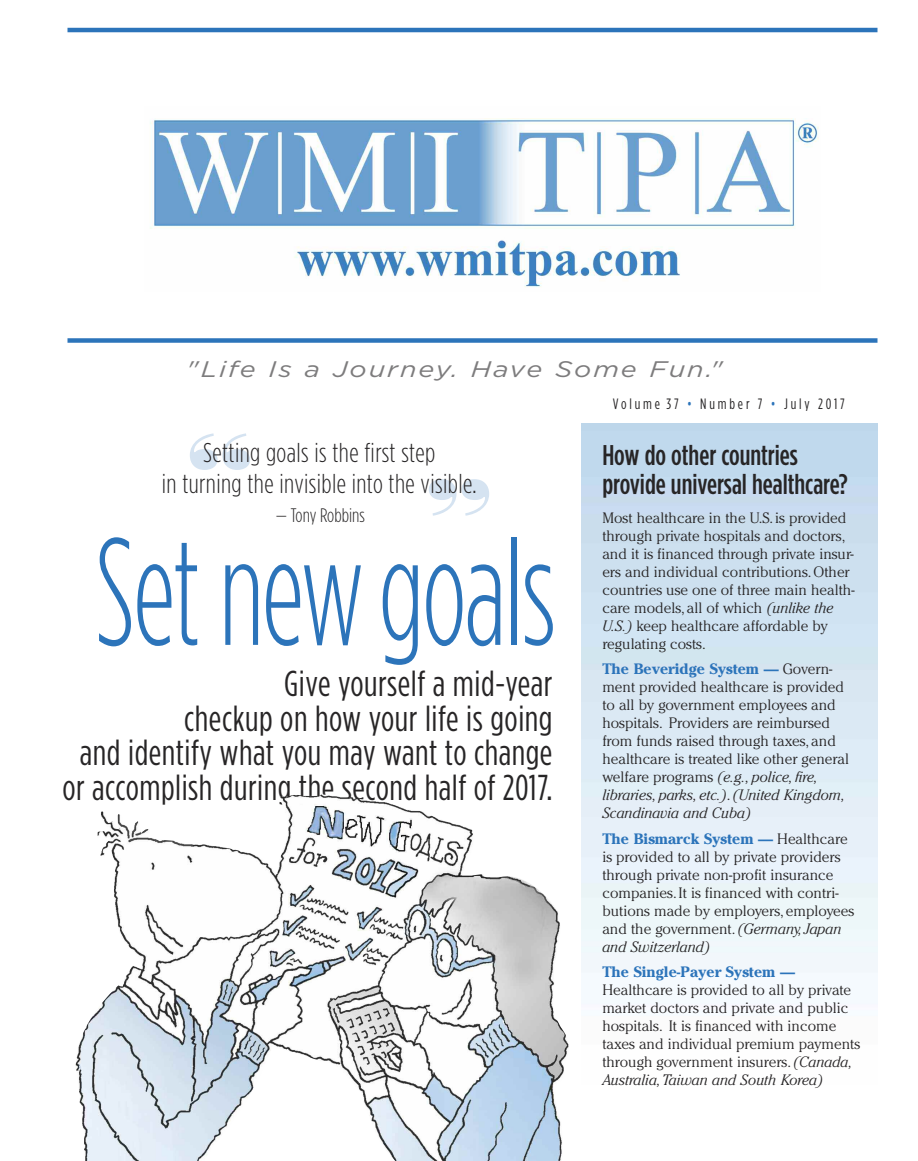
<style>
.page{position:relative;width:918px;height:1161px;background:#fff}
.page>*{position:absolute;margin:0;border:0;box-sizing:border-box;transform-origin:0 0}
.t1{font:300 151.5px "Gotham Condensed";letter-spacing:-.015em;color:#2c74ba;scale:.8 1}
.t2{font:90px "Bodoni Poster";color:#d5e3f1}
.t3{font:36px/34.5px "Gotham Condensed";letter-spacing:.015em;color:#272526;text-align:right}
.t4{font:500 28.5px/28.5px "Gotham Condensed";color:#272526}
.t5{font:300 27px/31.5px "Gotham Condensed";letter-spacing:.015em;color:#272526;text-align:center}
.t6{font:italic 22.5px "Gotham";letter-spacing:.07em;color:#7d7c7d;scale:1.2 1}
.t7{font:300 19.5px "Gotham Condensed";color:#272526}
.t8{font:300 15px/18px "Cheltenham";color:#272526}
.t9{font:15px "Gotham Condensed";letter-spacing:.19em;color:#272526}
.t10{font:700 15px "Cheltenham";color:#2c74ba}
.s1{color:#2c74ba}
.s2{font-style:italic}
.s3{font-weight:700;color:#2c74ba}
</style>
<div class="page">
<img style="left:75px;top:794px;width:494px;height:367px">
<div style="left:68px;top:338px;width:810px;height:5px;background:#2c74ba"></div>
<hr style="left:68px;top:28px;width:810px;height:4px;background:#2c74ba">
<img style="left:150px;top:118px;width:669px;height:169px">
<h3 class="t6" style="left:187px;top:361px;width:448px">"Life Is a Journey. Have Some Fun."</h3>
<h2 class="t2" style="left:187px;top:413px;width:66px">“</h2>
<h3 class="t5" style="left:162px;top:438px;width:316px">Setting goals is the first step<br>in turning the invisible into the visible.</h3>
<h3 class="t7" style="left:276px;top:508px;width:90px">— Tony Robbins</h3>
<h1 class="t1" style="left:95px;top:539px;width:578px">Set newgoals</h1>
<h3 class="t3" style="left:62px;top:669px;width:492px">Give yourself a mid-year<br>checkup on how your life is going<br>and identify what you may want to change or accomplish during the second half of 2017.</h3>
<h2 class="t2" style="left:426px;top:459px;width:66px">”</h2>
<p class="t9" style="left:613px;top:399px;width:234px">Volume 37 <span class="s1">•</span> Number 7 <span class="s1">•</span> July 2017</p>
<h3 class="t4" style="left:602px;top:443px;width:247px">How do other countries provide universal healthcare?</h3>
<p class="t8" style="left:602px;top:510px;width:254px">Most healthcare in the U.S.is provided through private hospitals and doctors, and it is financed through private insur&shy;ers and individual contributions.Other countries use one of three main health&shy;care models, all of which <span class="s2">(unlike the U.S.)</span> keep healthcare affordable by regulating costs.</p>
<p class="t8" style="left:602px;top:661px;width:248px"><span class="s3">The Beveridge System —</span> Govern&shy;ment provided healthcare is provided to all by government employees and hospitals. Providers are reimbursed from funds raised through taxes, and healthcare is treated like other general welfare programs <span class="s2">(e.g., police, fire, libraries, parks, etc.)</span>. <span class="s2">(United Kingdom, Scandinavia and Cuba)</span></p>
<p class="t8" style="left:602px;top:831px;width:253px"><span class="s3">The Bismarck System —</span> Healthcare is provided to all by private providers through private non-profit insurance companies.It is financed with contri&shy;butions made by employers, employees and the government. <span class="s2">(Germany,Japan and Switzerland)</span></p>
<p class="t10" style="left:602px;top:967px;width:194px">The Single-Payer System —</p>
<p class="t8" style="left:602px;top:982px;width:259px">Healthcare is provided to all by private market doctors and private and public hospitals. It is financed with income taxes and individual premium payments through government insurers. <span class="s2">(Canada, Australia,Taiwan and South Korea)</span></p>
</div>
